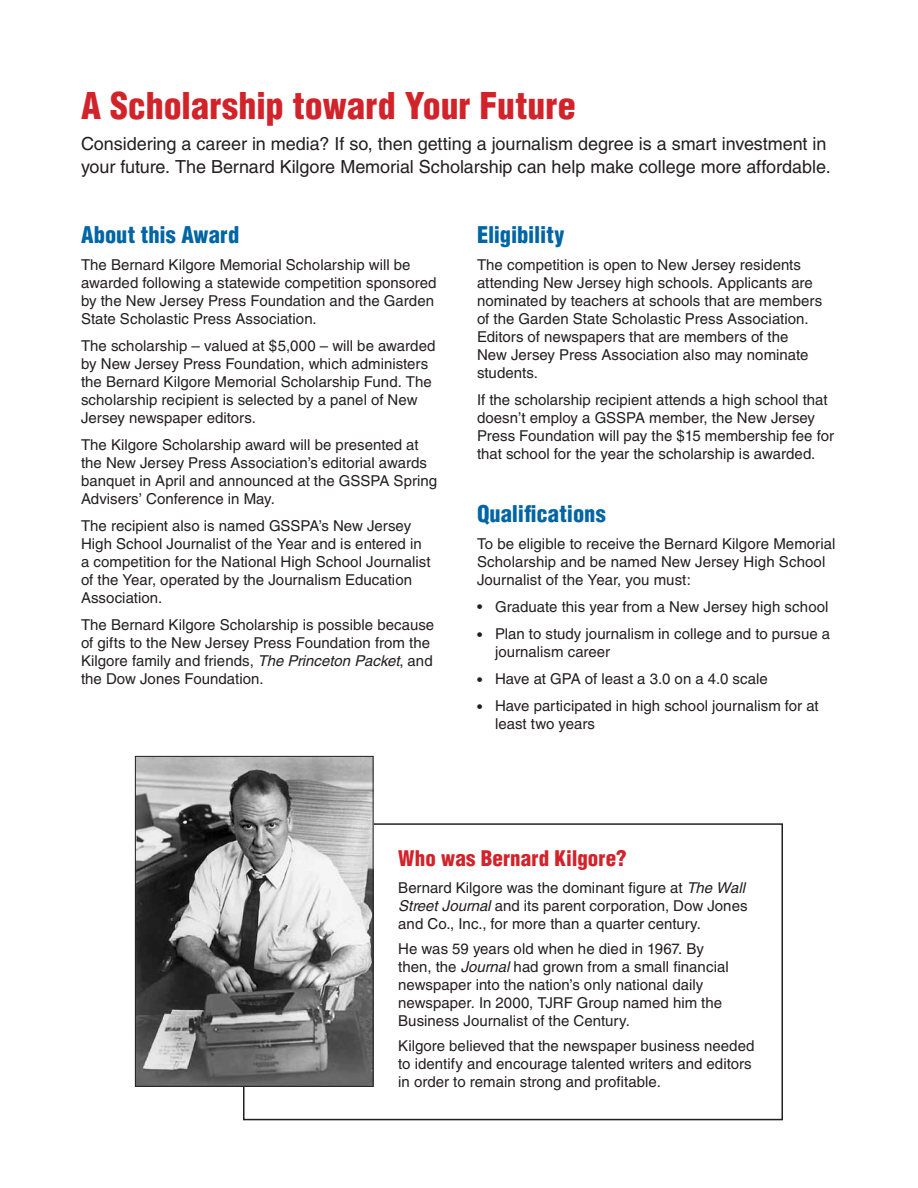
<style>
.page{position:relative;width:918px;height:1188px;background:#fff}
.page>*{position:absolute;margin:0;border:0;box-sizing:border-box;transform-origin:0 0}
.t1{font:900 condensed 36px "Helvetica";letter-spacing:-.005em;color:#d2232a}
.t2{font:900 condensed 22.5px "Helvetica";color:#0065a4}
.t3{font:900 condensed 21px "Helvetica";letter-spacing:.005em;color:#d2232a}
.t4{font:18px/22.5px "Helvetica";letter-spacing:-.005em;color:#231f20}
.t5{font:15px/18px "Helvetica";letter-spacing:.005em;color:#231f20}
.s1{font-style:italic}
</style>
<div class="page">
<div style="left:243px;top:823px;width:540px;height:297px;border:2px solid #231f20"></div>
<img style="left:137px;top:758px;width:235px;height:327px">
<div style="left:135px;top:756px;width:239px;height:331px;border:1px solid #231f20"></div>
<h1 class="t1" style="left:81px;top:83px;width:496px">A Scholarship toward Your Future</h1>
<p class="t4" style="left:81px;top:133px;width:751px">Considering a career in media? If so, then getting a journalism degree is a smart investment in your future. The Bernard Kilgore Memorial Scholarship can help make college more affordable.</p>
<h2 class="t2" style="left:81px;top:220px;width:160px">About this Award</h2>
<p class="t5" style="left:81px;top:256px;width:357px">The Bernard Kilgore Memorial Scholarship will be awarded following a statewide competition sponsored by the New Jersey Press Foundation and the Garden State Scholastic Press Association.</p>
<p class="t5" style="left:81px;top:337px;width:356px">The scholarship – valued at $5,000 – will be awarded by New Jersey Press Foundation, which administers the Bernard Kilgore Memorial Scholarship Fund. The scholarship recipient is selected by a panel of New Jersey newspaper editors.</p>
<p class="t5" style="left:81px;top:436px;width:358px">The Kilgore Scholarship award will be presented at the New Jersey Press Association’s editorial awards banquet in April and announced at the GSSPA Spring Advisers’ Conference in May.</p>
<p class="t5" style="left:81px;top:517px;width:351px">The recipient also is named GSSPA’s New Jersey High School Journalist of the Year and is entered in a competition for the National High School Journalist of the Year, operated by the Journalism Education Association.</p>
<p class="t5" style="left:81px;top:616px;width:355px">The Bernard Kilgore Scholarship is possible because of gifts to the New Jersey Press Foundation from the Kilgore family and friends, <span class="s1">The Princeton Packet</span>, and the Dow Jones Foundation.</p>
<h2 class="t2" style="left:477px;top:220px;width:89px">Eligibility</h2>
<p class="t5" style="left:477px;top:256px;width:347px">The competition is open to New Jersey residents attending New Jersey high schools. Applicants are nominated by teachers at schools that are members of the Garden State Scholastic Press Association.<br>Editors of newspapers that are members of the<br>New Jersey Press Association also may nominate students.</p>
<p class="t5" style="left:477px;top:391px;width:359px">If the scholarship recipient attends a high school that doesn’t employ a GSSPA member, the New Jersey Press Foundation will pay the $15 membership fee for that school for the year the scholarship is awarded.</p>
<h2 class="t2" style="left:477px;top:499px;width:130px">Qualifications</h2>
<p class="t5" style="left:477px;top:535px;width:360px">To be eligible to receive the Bernard Kilgore Memorial<br>Scholarship and be named New Jersey High School<br>Journalist of the Year, you must:</p>
<p class="t5" style="left:477px;top:598px;width:353px">• Graduate this year from a New Jersey high school</p>
<p class="t5" style="left:495px;top:625px;width:337px;text-indent:-18px">• Plan to study journalism in college and to pursue a journalism career</p>
<p class="t5" style="left:477px;top:670px;width:292px">• Have at GPA of least a 3.0 on a 4.0 scale</p>
<p class="t5" style="left:495px;top:697px;width:325px;text-indent:-18px">• Have participated in high school journalism for at least two years</p>
<h3 class="t3" style="left:398px;top:845px;width:230px">Who was Bernard Kilgore?</h3>
<p class="t5" style="left:398px;top:879px;width:351px">Bernard Kilgore was the dominant figure at <span class="s1">The Wall<br>Street Journal</span> and its parent corporation, Dow Jones and Co., I nc., for more than a quarter century.</p>
<p class="t5" style="left:398px;top:940px;width:332px">He was 59 years old when he died in 1967. By then, the <span class="s1">Journal</span> had grown from a small financial newspaper into the nation’s only national daily newspaper. I n 2000, TJRF Group named him the Business Journalist of the Century.</p>
<p class="t5" style="left:398px;top:1037px;width:358px">Kilgore believed that the newspaper business needed to identify and encourage talented writers and editors in order to remain strong and profitable.</p>
</div>
